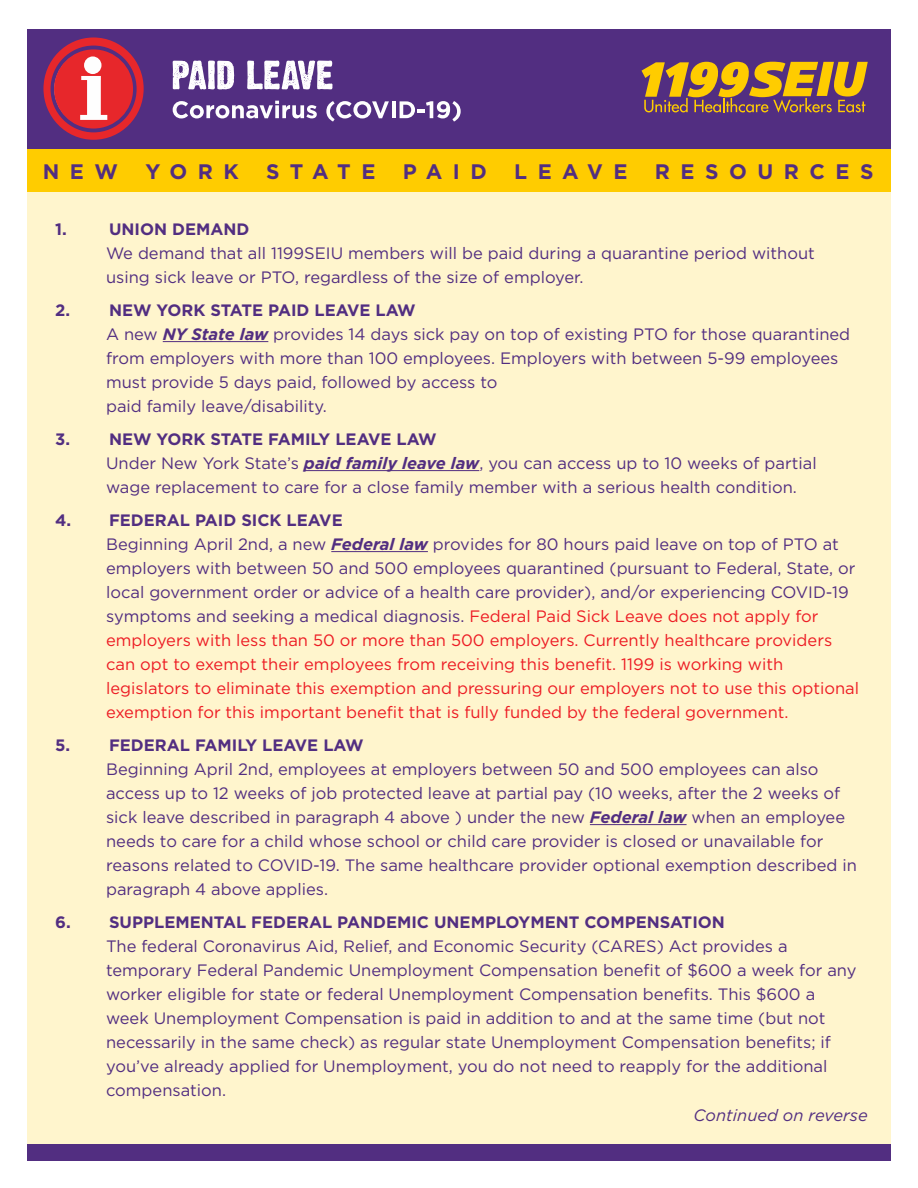
<style>
.page{position:relative;width:918px;height:1188px;background:#fff}
.page>*{position:absolute;margin:0;border:0;box-sizing:border-box;transform-origin:0 0}
.t1{font:700 21px "Gotham";letter-spacing:.5em;color:#522e81}
.t2{font:16.5px/24px "Gotham";color:#522e81}
.t3{font:16.5px/24px "Gotham";color:#ed1c24}
.t4{font:700 16.5px "Gotham";color:#522e81}
.t5{font:italic 16.5px "Gotham";color:#522e81}
.s1{font-weight:700}
.s2{font-weight:700;font-style:italic}
.s3{font-weight:700;color:#522e81}
.s4{color:#522e81}
.s5{font-weight:700;font-style:italic;color:#522e81}
</style>
<div class="page">
<div style="left:27px;top:29px;width:864px;height:122px;background:#522e81"></div>
<div style="left:27px;top:185px;width:864px;height:959px;background:#fff5cd"></div>
<div style="left:27px;top:149px;width:864px;height:43px;background:#fc0"></div>
<svg style="left:642px;top:62px;width:226px;height:51px"></svg>
<div style="left:27px;top:1144px;width:864px;height:17px;background:#522e81"></div>
<svg style="left:173px;top:61px;width:61px;height:28px"></svg>
<svg style="left:247px;top:61px;width:86px;height:28px"></svg>
<svg style="left:173px;top:101px;width:144px;height:17px"></svg>
<svg style="left:326px;top:101px;width:63px;height:21px"></svg>
<hr style="left:392px;top:101px;width:3px;height:17px;background:#fefefe">
<svg style="left:400px;top:101px;width:61px;height:21px"></svg>
<hr style="left:163px;top:341px;width:105px;height:1px;background:#522e81">
<hr style="left:304px;top:470px;width:175px;height:1px;background:#522e81">
<hr style="left:331px;top:551px;width:97px;height:1px;background:#522e81">
<hr style="left:590px;top:824px;width:97px;height:1px;background:#522e81">
<svg style="left:43px;top:37px;width:101px;height:103px"></svg>
<p class="t1" style="left:43px;top:158px;width:77px">NEW</p>
<p class="t1" style="left:145px;top:158px;width:95px">YORK</p>
<p class="t1" style="left:266px;top:158px;width:111px">STATE</p>
<p class="t1" style="left:403px;top:158px;width:86px">PAID</p>
<p class="t1" style="left:514px;top:158px;width:115px">LEAVE</p>
<p class="t1" style="left:655px;top:158px;width:220px">RESOURCES</p>
<p class="t4" style="left:55px;top:218px;width:13px">1.</p>
<p class="t4" style="left:109px;top:218px;width:142px">UNION DEMAND</p>
<p class="t2" style="left:106px;top:241px;width:710px">We demand that all 1199SEIU members will be paid during a quarantine period without using sick leave or PTO, regardless of the size of employer.</p>
<p class="t2" style="left:106px;top:298px;width:746px;text-indent:-51px"><span class="s1">2. NEW YORK STATE PAID LEAVE LAW<br></span>A new <span class="s2">NY State law</span> provides 14 days sick pay on top of existing PTO for those quarantined from employers with more than 100 employees. Employers with between 5-99 employees must provide 5 days paid, followed by access to<br>paid family leave/disability.</p>
<p class="t2" style="left:106px;top:427px;width:712px;text-indent:-51px"><span class="s1">3. NEW YORK STATE FAMILY LEAVE LAW<br></span>Under New York State’s <span class="s2">paid family leave law</span>, you can access up to 10 weeks of partial wage replacement to care for a close family member with a serious health condition.</p>
<p class="t3" style="left:106px;top:508px;width:755px;text-indent:-51px"><span class="s3">4. FEDERAL PAID SICK LEAVE<br></span><span class="s4">Beginning April 2nd, a new</span> <span class="s5">Federal law</span> <span class="s4">provides for 80 hours paid leave on top of PTO at employers with between 50 and 500 employees quarantined (pursuant to Federal, State, or local government order or advice of a health care provider), and/or experiencing COVID-19 symptoms and seeking a medical diagnosis.</span> Federal Paid Sick Leave does not apply for employers with less than 50 or more than 500 employers. Currently healthcare providers can opt to exempt their employees from receiving this benefit. 1199 is working with legislators to eliminate this exemption and pressuring our employers not to use this optional exemption for this important benefit that is fully funded by the federal government.</p>
<p class="t4" style="left:55px;top:734px;width:310px">5. FEDERAL FAMILY LEAVE LAW</p>
<p class="t2" style="left:106px;top:757px;width:752px">Beginning April 2nd, employees at employers between 50 and 500 employees can also access up to 12 weeks of job protected leave at partial pay (10 weeks, after the 2 weeks of sick leave described in paragraph 4 above ) under the new <span class="s2">Federal law</span> when an employee needs to care for a child whose school or child care provider is closed or unavailable for reasons related to COVID-19. The same healthcare provider optional exemption described in paragraph 4 above applies.</p>
<p class="t4" style="left:55px;top:911px;width:671px">6. SUPPLEMENTAL FEDERAL PANDEMIC UNEMPLOYMENT COMPENSATION</p>
<p class="t2" style="left:106px;top:934px;width:752px">The federal Coronavirus Aid, Relief, and Economic Security (CARES) Act provides a temporary Federal Pandemic Unemployment Compensation benefit of $600 a week for any worker eligible for state or federal Unemployment Compensation benefits. This $600 a week Unemployment Compensation is paid in addition to and at the same time (but not necessarily in the same check) as regular state Unemployment Compensation benefits; if you’ve already applied for Unemployment, you do not need to reapply for the additional compensation.</p>
<p class="t5" style="left:694px;top:1105px;width:176px">Continued on reverse</p>
</div>
